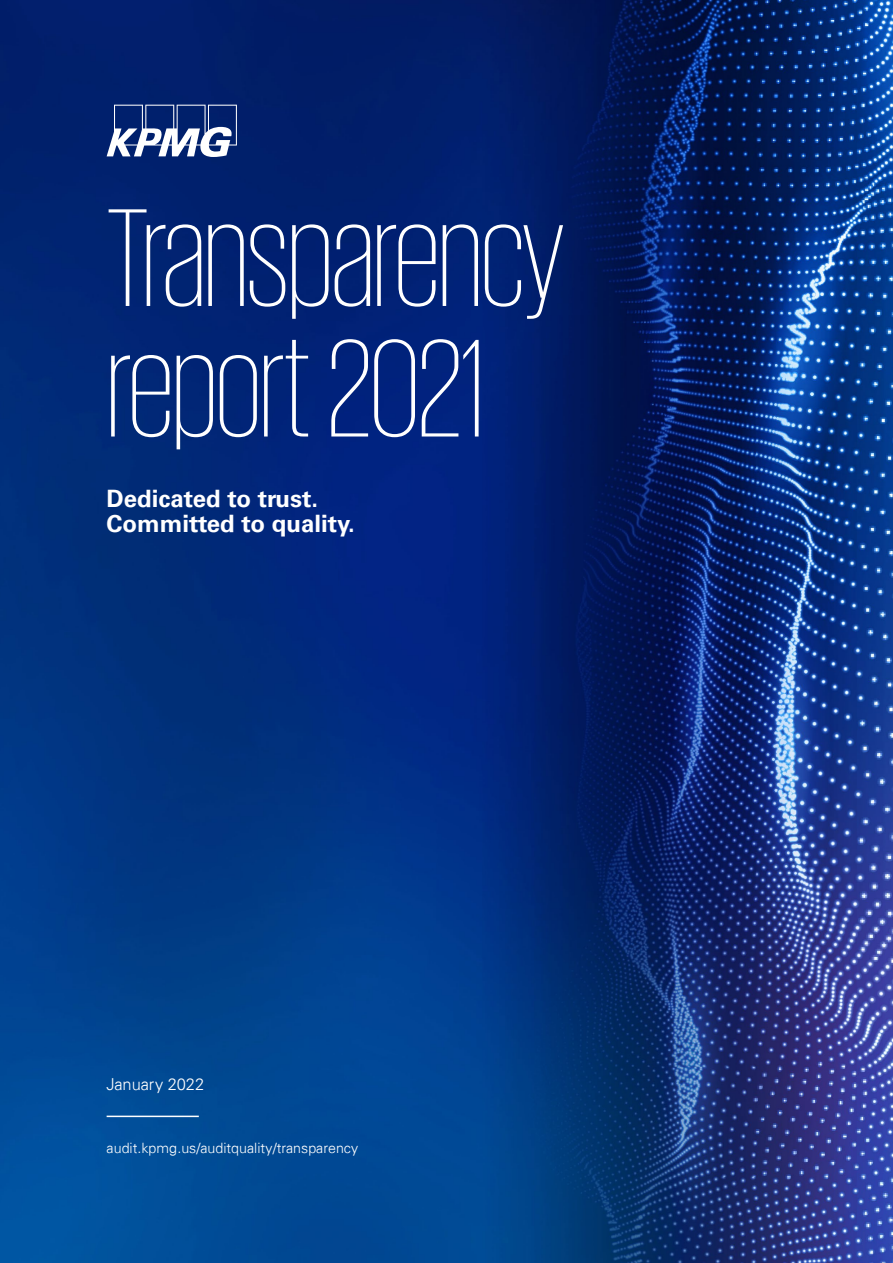
<style>
.page{position:relative;width:893px;height:1263px;background:#fff}
.page>*{position:absolute;margin:0;border:0;box-sizing:border-box;transform-origin:0 0}
.t1{font:200 142.5px/130.5px "KPMG";letter-spacing:-.01em;color:#fff}
.t2{font:700 24px/25.5px "Univers 65";color:#fff}
.t3{font:300 16.5px "Univers 45";letter-spacing:-.005em;color:#fff}
.t4{font:300 14.25px "Univers 45";color:#fff}
</style>
<div class="page">
<img style="left:0;top:0;width:893px;height:1263px">
<svg style="left:107px;top:105px;width:130px;height:52px"></svg>
<hr style="left:107px;top:1115px;width:92px;height:2px;background:#fff">
<h1 class="t1" style="left:107px;top:190px;width:458px">Transparency report 2021</h1>
<h2 class="t2" style="left:107px;top:486px;width:250px">Dedicated to trust.<br>Committed to quality.</h2>
<p class="t3" style="left:107px;top:1074px;width:99px">January 2022</p>
<p class="t4" style="left:107px;top:1140px;width:253px">audit.kpmg.us/auditquality/transparency</p>
</div>
